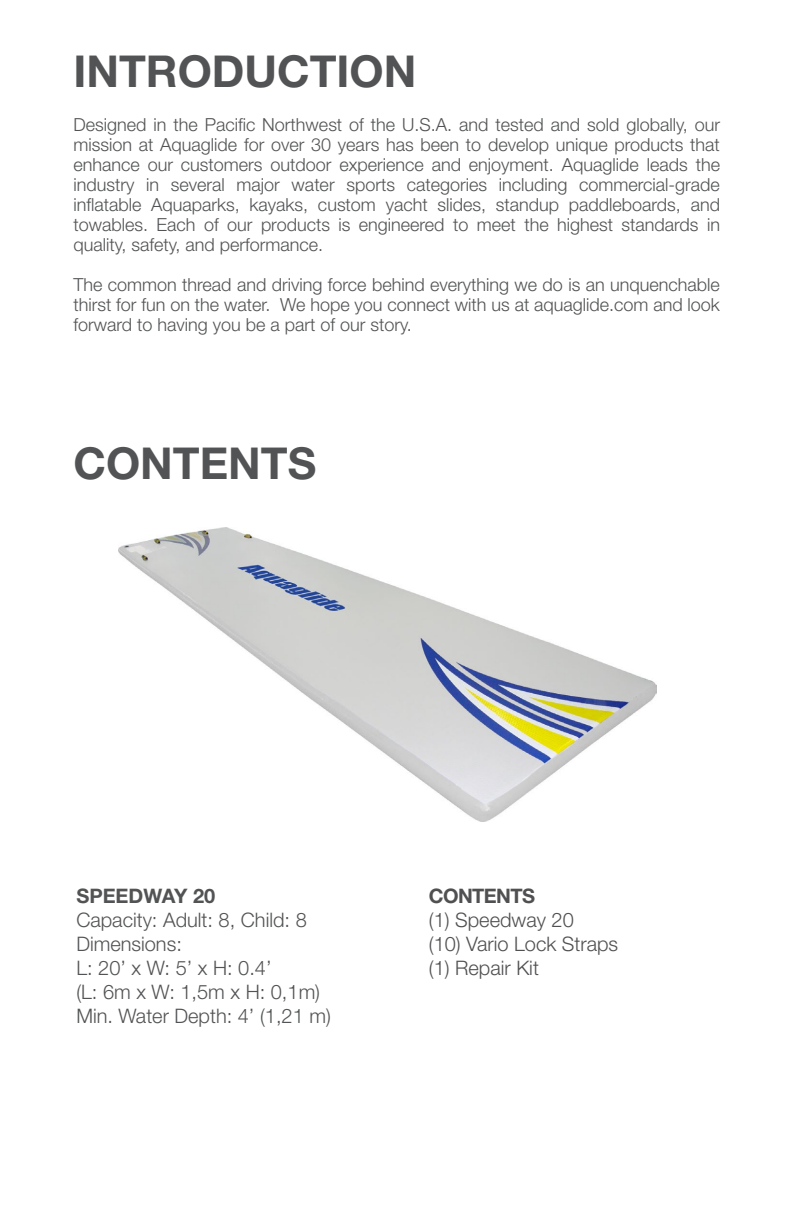
<style>
.page{position:relative;width:792px;height:1224px;background:#fff}
.page>*{position:absolute;margin:0;border:0;box-sizing:border-box;transform-origin:0 0}
.t1{font:700 44px "Helvetica Neue LT Std";color:#525354}
.t2{font:300 20px "Helvetica Neue LT Std";color:#525354}
.t3{font:300 20px "Helvetica Neue LT Std";color:#505052}
.t4{font:700 20px "Helvetica Neue LT Std";color:#525354}
.Hanging_indent{font:700 20px "Helvetica Neue LT Std";letter-spacing:-.03em;color:#505052}
.t5{font:300 18px/20px "Helvetica Neue LT Std";color:#525354;text-align:justify}
</style>
<div class="page">
<img style="left:119px;top:528px;width:537px;height:293px">
<p class="t1" style="left:73px;top:44px;width:344px">INTRODUCTION</p>
<p class="t5" style="left:73px;top:115px;width:648px">Designed in the Pacific Northwest of the U.S.A. and tested and sold globally, our mission at Aquaglide for over 30 years has been to develop unique products that enhance our customers outdoor experience and enjoyment. Aquaglide leads the industry in several major water sports categories including commercial-grade inflatable Aquaparks, kayaks, custom yacht slides, standup paddleboards, and towables. Each of our products is engineered to meet the highest standards in quality, safety, and performance.</p>
<p class="t5" style="left:73px;top:275px;width:648px">The common thread and driving force behind everything we do is an unquenchable thirst for fun on the water. We hope you connect with us at aquaglide.com and look forward to having you be a part of our story.</p>
<p class="t1" style="left:73px;top:436px;width:244px">CONTENTS</p>
<p class="t4" style="left:76px;top:883px;width:140px">SPEEDWAY 20</p>
<p class="t2" style="left:76px;top:907px;width:232px">Capacity: Adult: 8, Child: 8</p>
<p class="t2" style="left:76px;top:931px;width:107px">Dimensions:</p>
<p class="t2" style="left:76px;top:955px;width:197px">L: 20’ x W: 5’ x H: 0.4’</p>
<p class="t2" style="left:76px;top:979px;width:245px">(L: 6m x W: 1,5m x H: 0,1m)</p>
<p class="t2" style="left:76px;top:1003px;width:256px">Min. Water Depth: 4’ (1,21 m)</p>
<p class="Hanging_indent" style="left:429px;top:883px;width:108px">CONTENTS</p>
<p class="t3" style="left:429px;top:907px;width:146px">(1) Speedway 20</p>
<p class="t3" style="left:429px;top:931px;width:191px">(10) Vario Lock Straps</p>
<p class="t3" style="left:429px;top:955px;width:112px">(1) Repair Kit</p>
</div>
